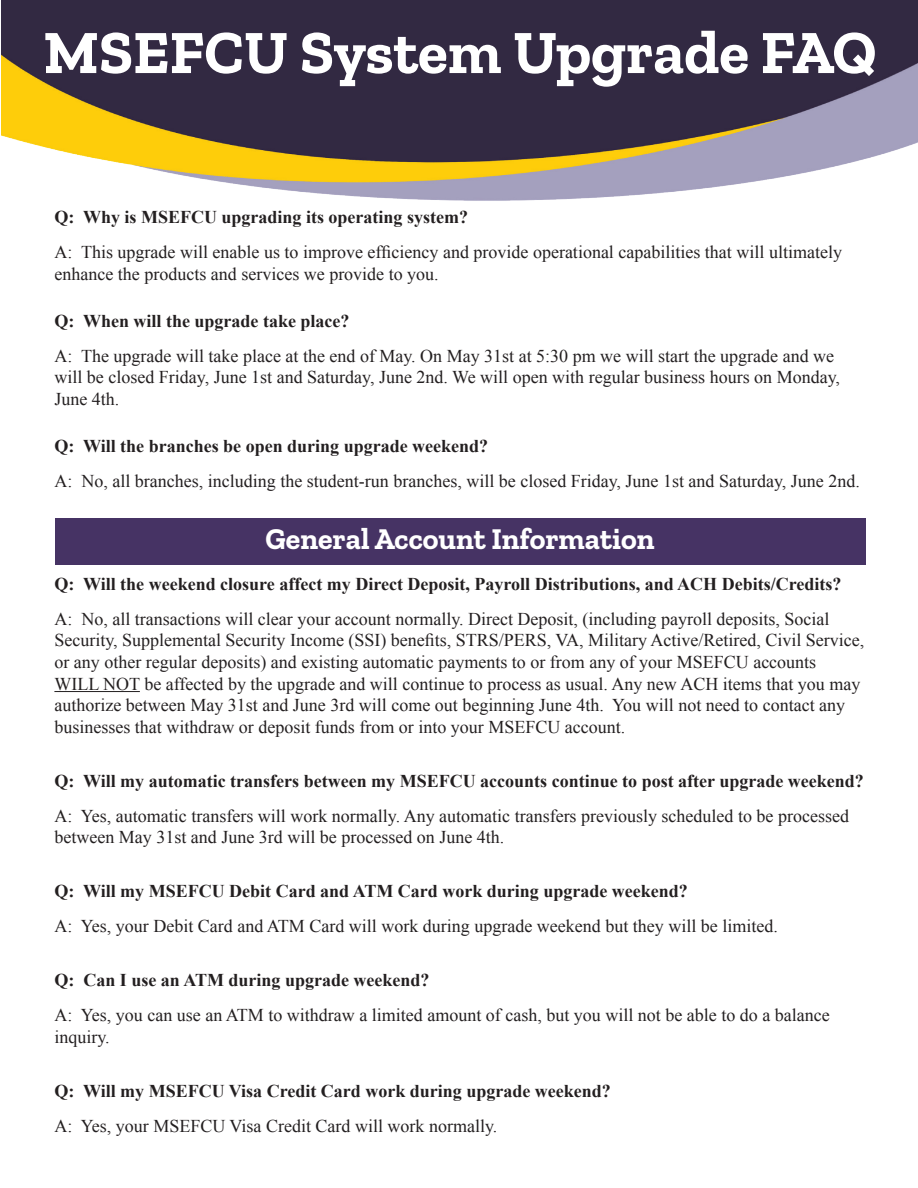
<style>
.page{position:relative;width:918px;height:1188px;background:#fff}
.page>*{position:absolute;margin:0;border:0;box-sizing:border-box;transform-origin:0 0}
.t1{font:700 61.5px "Zilla Slab";color:#fff}
.t2{font:700 30px "Zilla Slab";color:#fff}
.t3{font:18px/21.6px "Times New Roman";color:#231f20}
.t4{font:700 18px "Times New Roman";color:#231f20}
</style>
<div class="page">
<hr style="left:54px;top:691px;width:86px;height:1px;background:#231f20">
<div style="left:55px;top:518px;width:811px;height:47px;background:#463364"></div>
<img style="left:1px;top:0;width:917px;height:201px">
<h1 class="t1" style="left:43px;top:17px;width:835px">MSEFCU System Upgrade FAQ</h1>
<p class="t4" style="left:54px;top:204px;width:415px">Q: Why is MSEFCU upgrading its operating system?</p>
<p class="t3" style="left:54px;top:241px;width:789px">A: This upgrade will enable us to improve efficiency and provide operational capabilities that will ultimately enhance the products and services we provide to you.</p>
<p class="t4" style="left:54px;top:308px;width:297px">Q: When will the upgrade take place?</p>
<p class="t3" style="left:54px;top:345px;width:787px">A: The upgrade will take place at the end of May. On May 31st at 5:30 pm we will start the upgrade and we will be closed Friday, June 1st and Saturday, June 2nd. We will open with regular business hours on Monday,<br>June 4th.</p>
<p class="t4" style="left:54px;top:434px;width:435px">Q: Will the branches be open during upgrade weekend?</p>
<p class="t3" style="left:54px;top:470px;width:807px">A: No, all branches, including the student-run branches, will be closed Friday, June 1st and Saturday, June 2nd.</p>
<h2 class="t2" style="left:265px;top:522px;width:391px">General Account Information</h2>
<p class="t4" style="left:54px;top:571px;width:788px">Q: Will the weekend closure affect my Direct Deposit, Payroll Distributions, and ACH Debits/Credits?</p>
<p class="t3" style="left:54px;top:608px;width:812px">A: No, all transactions will clear your account normally. Direct Deposit, (including payroll deposits, Social Security, Supplemental Security Income (SSI) benefits, STRS/PERS, VA, Military Active/Retired, Civil Service, or any other regular deposits) and existing automatic payments to or from any of your MSEFCU accounts WILL NOT be affected by the upgrade and will continue to process as usual. Any new ACH items that you may authorize between May 31st and June 3rd will come out beginning June 4th. You will not need to contact any businesses that withdraw or deposit funds from or into your MSEFCU account.</p>
<p class="t4" style="left:54px;top:768px;width:811px">Q: Will my automatic transfers between my MSEFCU accounts continue to post after upgrade weekend?</p>
<p class="t3" style="left:54px;top:805px;width:796px">A: Yes, automatic transfers will work normally. Any automatic transfers previously scheduled to be processed between May 31st and June 3rd will be processed on June 4th.</p>
<p class="t4" style="left:54px;top:879px;width:635px">Q: Will my MSEFCU Debit Card and ATM Card work during upgrade weekend?</p>
<p class="t3" style="left:54px;top:915px;width:725px">A: Yes, your Debit Card and ATM Card will work during upgrade weekend but they will be limited.</p>
<p class="t4" style="left:54px;top:968px;width:377px">Q: Can I use an ATM during upgrade weekend?</p>
<p class="t3" style="left:54px;top:1004px;width:777px">A: Yes, you can use an ATM to withdraw a limited amount of cash, but you will not be able to do a balance inquiry.</p>
<p class="t4" style="left:54px;top:1078px;width:558px">Q: Will my MSEFCU Visa Credit Card work during upgrade weekend?</p>
<p class="t3" style="left:54px;top:1115px;width:444px">A: Yes, your MSEFCU Visa Credit Card will work normally.</p>
</div>
